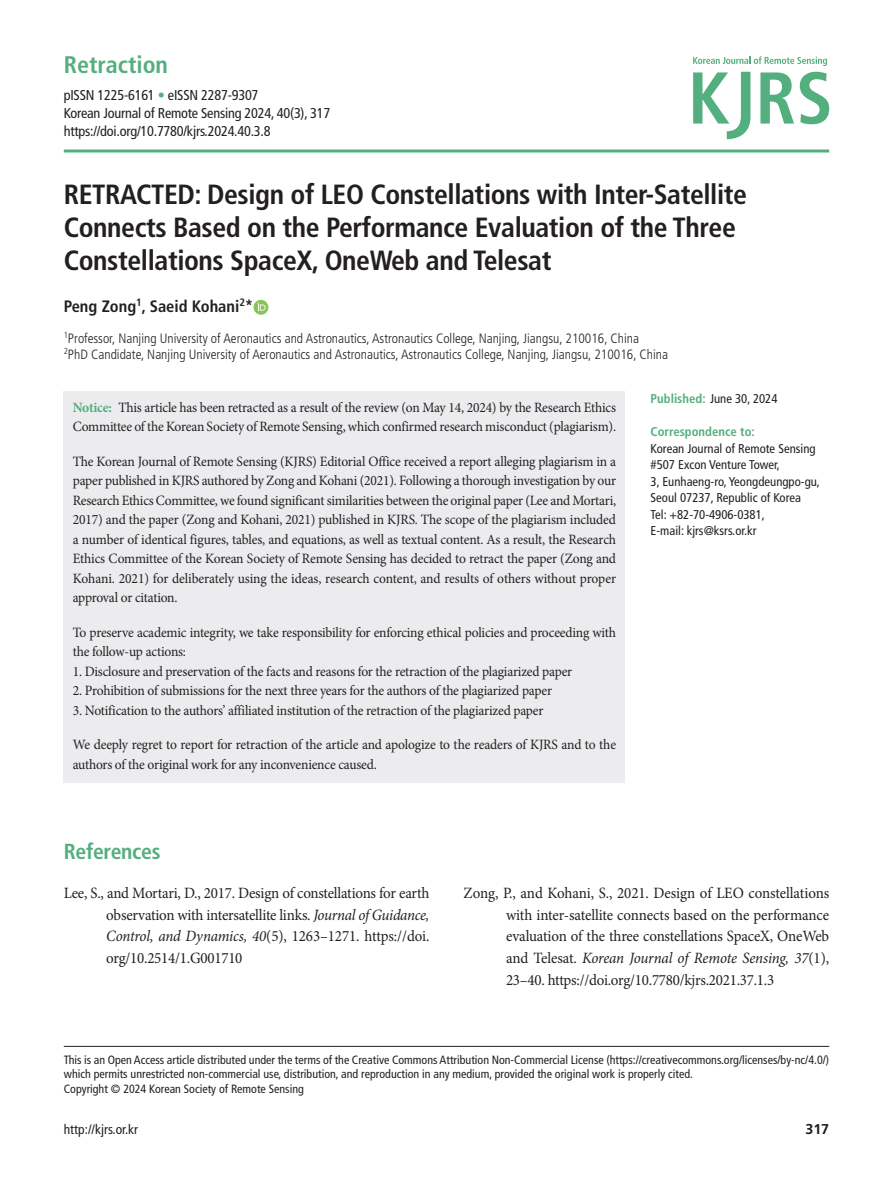
<style>
.page{position:relative;width:893px;height:1191px;background:#fff}
.page>*{position:absolute;margin:0;border:0;box-sizing:border-box;transform-origin:0 0}
.t1{font:700 condensed 27.75px/33.3px "Frutiger LT Std";letter-spacing:-.015em;color:#231f20}
.t2{font:700 condensed 24px "Frutiger LT Std";color:#54ae7e}
.t3{font:700 condensed 21.75px "Frutiger LT Std";letter-spacing:-.015em;color:#54ae7e}
.t4{font:700 condensed 16.5px "Frutiger LT Std";color:#231f20}
.t5{font:15.75px/21.8px "Minion Pro";letter-spacing:-.015em;color:#231f20;text-align:justify;scale:.95 1}
.t6{font:14.25px/19.5px "Minion Pro";letter-spacing:-.015em;color:#231f20;scale:.95 1}
.t7{font:condensed 14.25px/18px "Frutiger LT Std";letter-spacing:-.015em;color:#231f20}
.t8{font:700 14.25px "Frutiger LT Std";color:#231f20}
.t9{font:300 condensed 13.5px/16.2px "Frutiger LT Std";color:#231f20}
.t10{font:condensed 13.5px "Frutiger LT Std";color:#231f20}
.t11{font:condensed 12.75px/16.5px "Frutiger LT Std";color:#231f20}
.t12{font:700 condensed 12.75px "Frutiger LT Std";color:#54ae7e}
.t13{font:condensed 12px/14.4px "Frutiger LT Std";color:#231f20}
.s1{color:#54ae7e}
.s2{font-weight:700;color:#54ae7e}
.s3{font-style:italic}
</style>
<div class="page">
<hr style="left:64px;top:1046px;width:765px;height:1px;background:#231f20">
<svg style="left:257px;top:300px;width:11px;height:15px"></svg>
<div style="left:253px;top:300px;width:15px;height:15px;background:#89c650;border-radius:50%"></div>
<svg style="left:257px;top:302px;width:9px;height:9px"></svg>
<hr style="left:64px;top:149px;width:765px;height:3px;background:#54ae7e">
<svg style="left:693px;top:56px;width:134px;height:10px"></svg>
<svg style="left:760px;top:72px;width:34px;height:52px"></svg>
<svg style="left:800px;top:72px;width:29px;height:52px"></svg>
<svg style="left:693px;top:72px;width:57px;height:67px"></svg>
<div style="left:64px;top:391px;width:561px;height:391px;background:#ececee"></div>
<h2 class="t2" style="left:64px;top:55px;width:106px">Retraction</h2>
<p class="t7" style="left:64px;top:87px;width:268px">pISSN 1225-6161 <span class="s1">•</span> eISSN 2287-9307<br>Korean Journal of Remote Sensing 2024, 40(3), 317 https://doi.org/10.7780/kjrs.2024.40.3.8</p>
<h1 class="t1" style="left:64px;top:180px;width:685px">RETRACTED: Design of LEO Constellations with Inter-Satellite<br>Connects Based on the Performance Evaluation of the Three<br>Constellations SpaceX, OneWeb and Telesat</h1>
<p class="t4" style="left:64px;top:300px;width:191px">Peng Zong<sup>1</sup>, Saeid Kohani<sup>2</sup>*</p>
<p class="t9" style="left:64px;top:331px;width:606px"><sup>1</sup>Professor, Nanjing University of Aeronautics and Astronautics, Astronautics College, Nanjing, Jiangsu, 210016, China<br><sup>2</sup>PhD Candidate, Nanjing University of Aeronautics and Astronautics, Astronautics College, Nanjing, Jiangsu, 210016, China</p>
<p class="t6" style="left:73px;top:398px;width:573px"><span class="s2">Notice:</span> This article has been retracted as a result of the review (on May 14, 2024) by the Research Ethics<br>Committee of the Korean Society of Remote Sensing, which confirmed research misconduct (plagiarism).</p>
<p class="t6" style="left:73px;top:452px;width:573px;text-align:justify">The Korean Journal of Remote Sensing (KJRS) Editorial Office received a report alleging plagiarism in a paper published in KJRS authored by Zong and Kohani (2021). Following a thorough investigation by our Research Ethics Committee, we found significant similarities between the original paper (Lee and Mortari, 2017) and the paper (Zong and Kohani, 2021) published in KJRS. The scope of the plagiarism included a number of identical figures, tables, and equations, as well as textual content. As a result, the Research Ethics Committee of the Korean Society of Remote Sensing has decided to retract the paper (Zong and Kohani. 2021) for deliberately using the ideas, research content, and results of others without proper approval or citation.</p>
<p class="t6" style="left:73px;top:623px;width:573px">To preserve academic integrity, we take responsibility for enforcing ethical policies and proceeding with the follow-up actions:</p>
<p class="t6" style="left:73px;top:662px;width:527px">1. Disclosure and preservation of the facts and reasons for the retraction of the plagiarized paper</p>
<p class="t6" style="left:73px;top:682px;width:506px">2. Prohibition of submissions for the next three years for the authors of the plagiarized paper</p>
<p class="t6" style="left:73px;top:701px;width:497px">3. Notification to the authors’ affiliated institution of the retraction of the plagiarized paper</p>
<p class="t6" style="left:73px;top:736px;width:573px">We deeply regret to report for retraction of the article and apologize to the readers of KJRS and to the authors of the original work for any inconvenience caused.</p>
<p class="t11" style="left:651px;top:391px;width:128px"><span class="s2">Published:</span> June 30, 2024</p>
<p class="t12" style="left:651px;top:426px;width:106px">Correspondence to:</p>
<p class="t11" style="left:651px;top:441px;width:171px">Korean Journal of Remote Sensing #507 Excon Venture Tower,<br>3, Eunhaeng-ro, Yeongdeungpo-gu,<br>Seoul 07237, Republic of Korea<br>Tel: +82-70-4906-0381,<br>E-mail: kjrs@ksrs.or.kr</p>
<h3 class="t3" style="left:64px;top:842px;width:98px">References</h3>
<p class="t5" style="left:106px;top:883px;width:342px;text-indent:-43px">Lee, S., and Mortari, D., 2017. Design of constellations for earth observation with intersatellite links. <span class="s3">Journal of Guidance, Control, and Dynamics, 40</span>(5), 1263–1271. https://doi. org/10.2514/1.G001710</p>
<p class="t5" style="left:506px;top:883px;width:342px;text-indent:-43px">Zong, P., and Kohani, S., 2021. Design of LEO constellations with inter-satellite connects based on the performance evaluation of the three constellations SpaceX, OneWeb and Telesat. <span class="s3">Korean Journal of Remote Sensing, 37</span>(1), 23–40. https://doi.org/10.7780/kjrs.2021.37.1.3</p>
<p class="t13" style="left:64px;top:1053px;width:767px">This is an Open Access article distributed under the terms of the Creative Commons Attribution Non-Commercial License (https://creativecommons.org/licenses/by-nc/4.0/) which permits unrestricted non-commercial use, distribution, and reproduction in any medium, provided the original work is properly cited.<br>Copyright © 2024 Korean Society of Remote Sensing</p>
<p class="t10" style="left:64px;top:1123px;width:76px">http://kjrs.or.kr</p>
<p class="t8" style="left:805px;top:1123px;width:25px">317</p>
</div>
